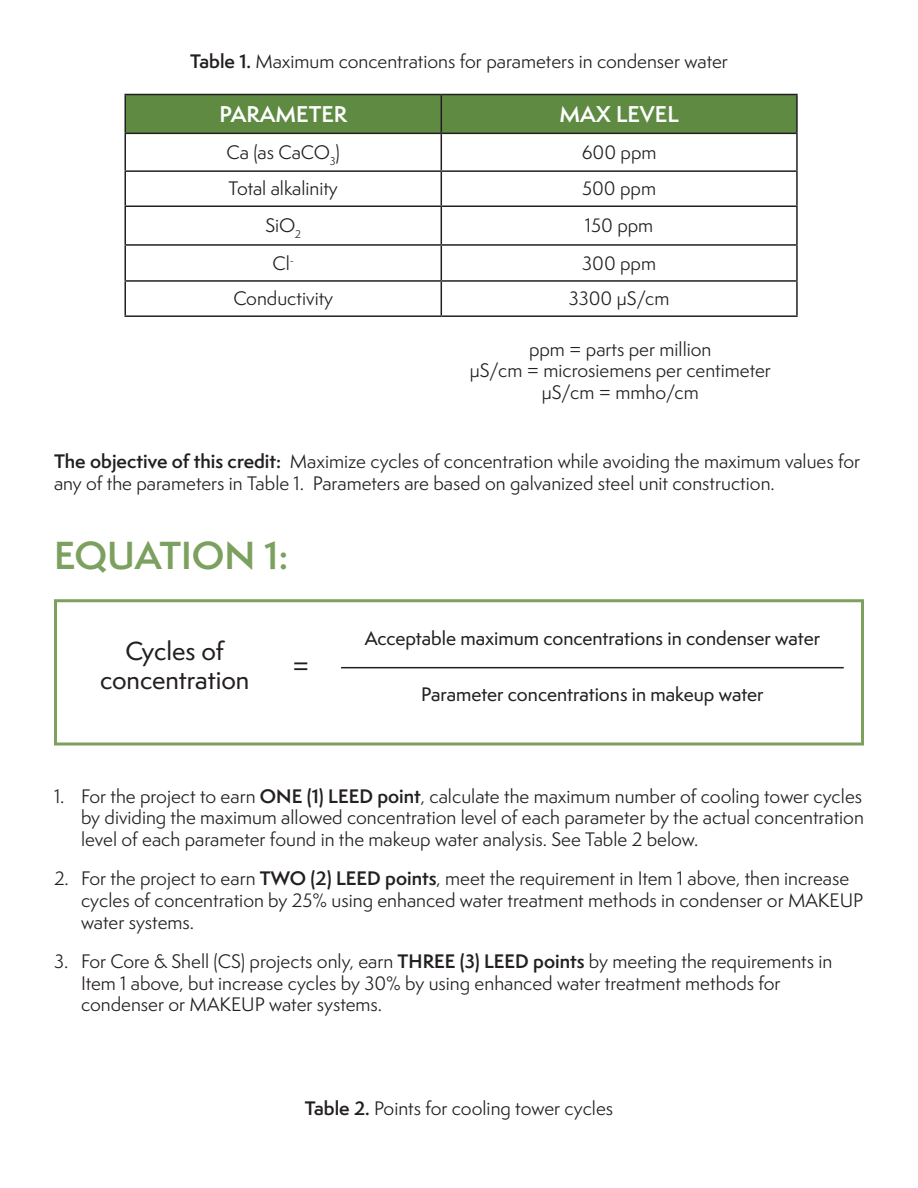
<style>
.page{position:relative;width:918px;height:1188px;background:#fff}
.page>*{position:absolute;margin:0;border:0;box-sizing:border-box;transform-origin:0 0}
.t1{font:600 36px "Semplicita Pro";color:#7ca15f}
.t2{font:500 24px/28.8px "Semplicita Pro";color:#231f20;text-align:center}
.t3{font:600 21px "Semplicita Pro";color:#fff}
.t4{font:18px/21.6px "Semplicita Pro";color:#231f20}
.t5{font:500 18px "Semplicita Pro";color:#231f20}
.s1{font-weight:600}
</style>
<div class="page">
<div style="left:126px;top:95px;width:670px;height:38px;background:#5e8a42"></div>
<hr style="left:124px;top:94px;width:317px;height:1px;background:#231f20">
<hr style="left:124px;top:95px;width:2px;height:38px;background:#231f20">
<hr style="left:441px;top:94px;width:357px;height:1px;background:#231f20">
<hr style="left:441px;top:95px;width:1px;height:38px;background:#231f20">
<hr style="left:796px;top:95px;width:2px;height:38px;background:#231f20">
<hr style="left:124px;top:133px;width:317px;height:1px;background:#231f20">
<hr style="left:124px;top:134px;width:2px;height:36px;background:#231f20">
<hr style="left:441px;top:133px;width:357px;height:1px;background:#231f20">
<hr style="left:441px;top:134px;width:1px;height:36px;background:#231f20">
<hr style="left:796px;top:134px;width:2px;height:36px;background:#231f20">
<hr style="left:124px;top:170px;width:317px;height:2px;background:#231f20">
<hr style="left:124px;top:172px;width:2px;height:34px;background:#231f20">
<hr style="left:441px;top:170px;width:357px;height:2px;background:#231f20">
<hr style="left:441px;top:172px;width:1px;height:34px;background:#231f20">
<hr style="left:796px;top:172px;width:2px;height:34px;background:#231f20">
<hr style="left:124px;top:206px;width:317px;height:1px;background:#231f20">
<hr style="left:124px;top:207px;width:2px;height:37px;background:#231f20">
<hr style="left:441px;top:206px;width:357px;height:1px;background:#231f20">
<hr style="left:441px;top:207px;width:1px;height:37px;background:#231f20">
<hr style="left:796px;top:207px;width:2px;height:37px;background:#231f20">
<hr style="left:124px;top:244px;width:317px;height:2px;background:#231f20">
<hr style="left:124px;top:246px;width:2px;height:34px;background:#231f20">
<hr style="left:441px;top:244px;width:357px;height:2px;background:#231f20">
<hr style="left:441px;top:246px;width:1px;height:34px;background:#231f20">
<hr style="left:796px;top:246px;width:2px;height:34px;background:#231f20">
<hr style="left:124px;top:280px;width:317px;height:2px;background:#231f20">
<hr style="left:124px;top:282px;width:2px;height:33px;background:#231f20">
<hr style="left:441px;top:280px;width:357px;height:2px;background:#231f20">
<hr style="left:441px;top:282px;width:1px;height:33px;background:#231f20">
<hr style="left:796px;top:282px;width:2px;height:33px;background:#231f20">
<hr style="left:124px;top:315px;width:317px;height:2px;background:#231f20">
<hr style="left:441px;top:315px;width:357px;height:2px;background:#231f20">
<div style="left:54px;top:599px;width:810px;height:147px;border:3px solid #7ca15f"></div>
<hr style="left:341px;top:667px;width:503px;height:1px;background:#231f20">
<p class="t4" style="left:190px;top:50px;width:539px"><span class="s1">Table 1.</span> Maximum concentrations for parameters in condenser water</p>
<p class="t3" style="left:219px;top:99px;width:129px">PARAMETER</p>
<p class="t3" style="left:559px;top:99px;width:121px">MAX LEVEL</p>
<p class="t4" style="left:227px;top:141px;width:115px">Ca (as CaCO<sub>3</sub>)</p>
<p class="t4" style="left:582px;top:141px;width:76px">600 ppm</p>
<p class="t4" style="left:229px;top:178px;width:111px">Total alkalinity</p>
<p class="t4" style="left:582px;top:178px;width:75px">500 ppm</p>
<p class="t4" style="left:265px;top:215px;width:37px">SiO<sub>2</sub></p>
<p class="t4" style="left:585px;top:215px;width:70px">150 ppm</p>
<p class="t4" style="left:272px;top:252px;width:23px">Cl<sup>-</sup></p>
<p class="t4" style="left:582px;top:252px;width:75px">300 ppm</p>
<p class="t4" style="left:233px;top:288px;width:101px">Conductivity</p>
<p class="t4" style="left:569px;top:288px;width:102px">3300 µS/cm</p>
<p class="t4" style="left:529px;top:338px;width:184px">ppm = parts per million</p>
<p class="t4" style="left:470px;top:359px;width:303px">µS/cm = microsiemens per centimeter</p>
<p class="t4" style="left:542px;top:381px;width:159px">µS/cm = mmho/cm</p>
<p class="t4" style="left:54px;top:450px;width:808px"><span class="s1">The objective of this credit:</span> Maximize cycles of concentration while avoiding the maximum values for any of the parameters in Table 1. Parameters are based on galvanized steel unit construction.</p>
<p class="t1" style="left:54px;top:529px;width:236px">EQUATION 1:</p>
<p class="t2" style="left:100px;top:636px;width:151px">Cycles of concentration</p>
<p class="t2" style="left:292px;top:651px;width:18px">=</p>
<p class="t5" style="left:365px;top:625px;width:457px">Acceptable maximum concentrations in condenser water</p>
<p class="t5" style="left:421px;top:681px;width:344px">Parameter concentrations in makeup water</p>
<p class="t4" style="left:81px;top:785px;width:784px;text-align:justify;text-indent:-27px">1. For the project to earn <span class="s1">ONE (1) LEED point</span>, calculate the maximum number of cooling tower cycles by dividing the maximum allowed concentration level of each parameter by the actual concentration level of each parameter found in the makeup water analysis. See Table 2 below.</p>
<p class="t4" style="left:81px;top:868px;width:784px;text-indent:-27px">2. For the project to earn <span class="s1">TWO (2) LEED points</span>, meet the requirement in Item 1 above, then increase cycles of concentration by 25% using enhanced water treatment methods in condenser or MAKEUP water systems.</p>
<p class="t4" style="left:81px;top:950px;width:753px;text-indent:-27px">3. For Core &amp; Shell (CS) projects only, earn <span class="s1">THREE (3) LEED points</span> by meeting the requirements in<br>Item 1 above, but increase cycles by 30% by using enhanced water treatment methods for condenser or MAKEUP water systems.</p>
<p class="t4" style="left:305px;top:1097px;width:310px"><span class="s1">Table 2.</span> Points for cooling tower cycles</p>
</div>
